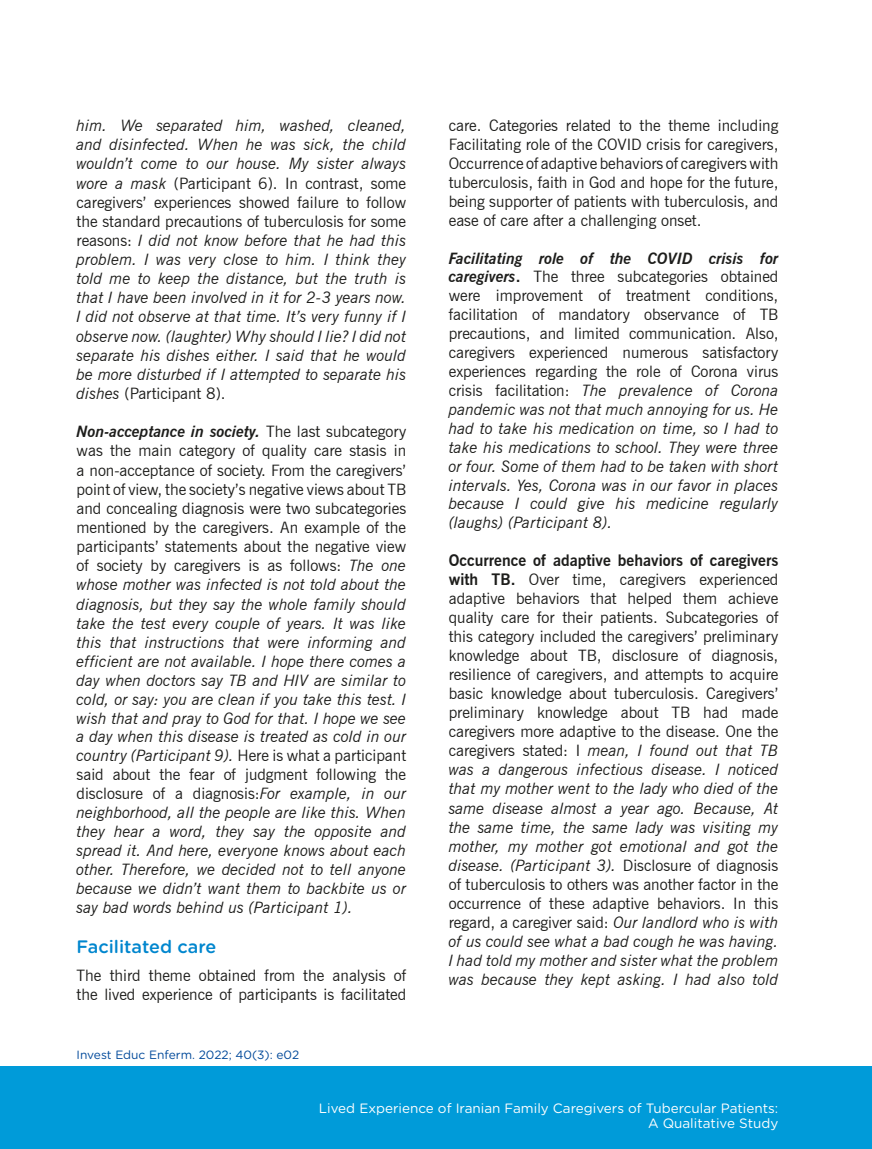
<style>
.page{position:relative;width:872px;height:1149px;background:#fff}
.page>*{position:absolute;margin:0;border:0;box-sizing:border-box;transform-origin:0 0}
.t1{font:500 18px "Gotham Rounded";color:#0086ce}
.t2{font:italic 15.75px/19px "News Gothic BT";color:#1d1d1b;text-align:justify}
.t3{font:15.75px/19px "News Gothic BT";color:#1d1d1b;text-align:justify}
.t4{font:13.5px/15px "Gotham Rounded";color:#fff;text-align:right}
.t5{font:12px "Gotham Rounded";color:#00499a}
.s1{font-style:normal}
.s2{font-weight:700}
.s3{font-weight:700;font-style:normal}
.s4{font-style:italic}
</style>
<div class="page">
<div style="left:0;top:1065px;width:871px;height:83px;background:#009bd9"></div>
<p class="t2" style="left:77px;top:116px;width:331px">him. We separated him, washed, cleaned, and disinfected. When he was sick, the child wouldn’t come to our house. My sister always wore a mask <span class="s1">(Participant 6). In contrast, some caregivers’ experiences showed failure to follow the standard precautions of tuberculosis for some reasons:</span> I did not know before that he had this problem. I was very close to him. I think they told me to keep the distance, but the truth is that I have been involved in it for 2-3 years now.<br>I did not observe at that time. It’s very funny if I observe now. (laughter) Why should I lie? I did not separate his dishes either. I said that he would be more disturbed if I attempted to separate his dishes <span class="s1">(Participant 8).</span></p>
<p class="t2" style="left:77px;top:422px;width:331px"><span class="s2">Non-acceptance in society.</span> <span class="s1">The last subcategory was the main category of quality care stasis in a non-acceptance of society. From the caregivers’ point of view, the society’s negative views about TB and concealing diagnosis were two subcategories mentioned by the caregivers. An example of the participants’ statements about the negative view of society by caregivers is as follows:</span> The one whose mother was infected is not told about the diagnosis, but they say the whole family should take the test every couple of years. It was like this that instructions that were informing and efficient are not available. I hope there comes a day when doctors say TB and HIV are similar to cold, or say: you are clean if you take this test. I wish that and pray to God for that. I hope we see a day when this disease is treated as cold in our country (Participant 9). <span class="s1">Here is what a participant said about the fear of judgment following the disclosure of a diagnosis:</span>For example, in our neighborhood, all the people are like this. When they hear a word, they say the opposite and spread it. And here, everyone knows about each other. Therefore, we decided not to tell anyone because we didn’t want them to backbite us or say bad words behind us (Participant 1).</p>
<p class="t1" style="left:77px;top:933px;width:141px">Facilitated care</p>
<p class="t3" style="left:77px;top:965px;width:331px">The third theme obtained from the analysis of the lived experience of participants is facilitated</p>
<p class="t5" style="left:77px;top:1046px;width:224px">Invest Educ Enferm. 2022; 40(3): e02</p>
<p class="t3" style="left:449px;top:116px;width:331px">care. Categories related to the theme including Facilitating role of the COVID crisis for caregivers, Occurrence of adaptive behaviors of caregivers with tuberculosis, faith in God and hope for the future, being supporter of patients with tuberculosis, and ease of care after a challenging onset.</p>
<p class="t2" style="left:449px;top:248px;width:331px"><span class="s2">Facilitating role of the COVID crisis for caregivers</span><span class="s3">.</span> <span class="s1">The three subcategories obtained were improvement of treatment conditions, facilitation of mandatory observance of TB precautions, and limited communication. Also, caregivers experienced numerous satisfactory experiences regarding the role of Corona virus crisis facilitation:</span> The prevalence of Corona pandemic was not that much annoying for us. He had to take his medication on time, so I had to take his medications to school. They were three or four. Some of them had to be taken with short intervals. Yes, Corona was in our favor in places because I could give his medicine regularly (laughs) (Participant 8).</p>
<p class="t3" style="left:449px;top:550px;width:331px"><span class="s2">Occurrence of adaptive behaviors of caregivers with TB.</span> Over time, caregivers experienced adaptive behaviors that helped them achieve quality care for their patients. Subcategories of this category included the caregivers’ preliminary knowledge about TB, disclosure of diagnosis, resilience of caregivers, and attempts to acquire basic knowledge about tuberculosis. Caregivers’ preliminary knowledge about TB had made caregivers more adaptive to the disease. One the caregivers stated: I <span class="s4">mean, I found out that TB was a dangerous infectious disease. I noticed that my mother went to the lady who died of the same disease almost a year ago. Because, At the same time, the same lady was visiting my mother, my mother got emotional and got the disease. (Participant 3).</span> Disclosure of diagnosis of tuberculosis to others was another factor in the occurrence of these adaptive behaviors. In this regard, a caregiver said: <span class="s4">Our landlord who is with of us could see what a bad cough he was having.<br>I had told my mother and sister what the problem was because they kept asking. I had also told</span></p>
<p class="t4" style="left:319px;top:1099px;width:461px">Lived Experience of Iranian Family Caregivers of Tubercular Patients:<br>A Qualitative Study</p>
</div>
